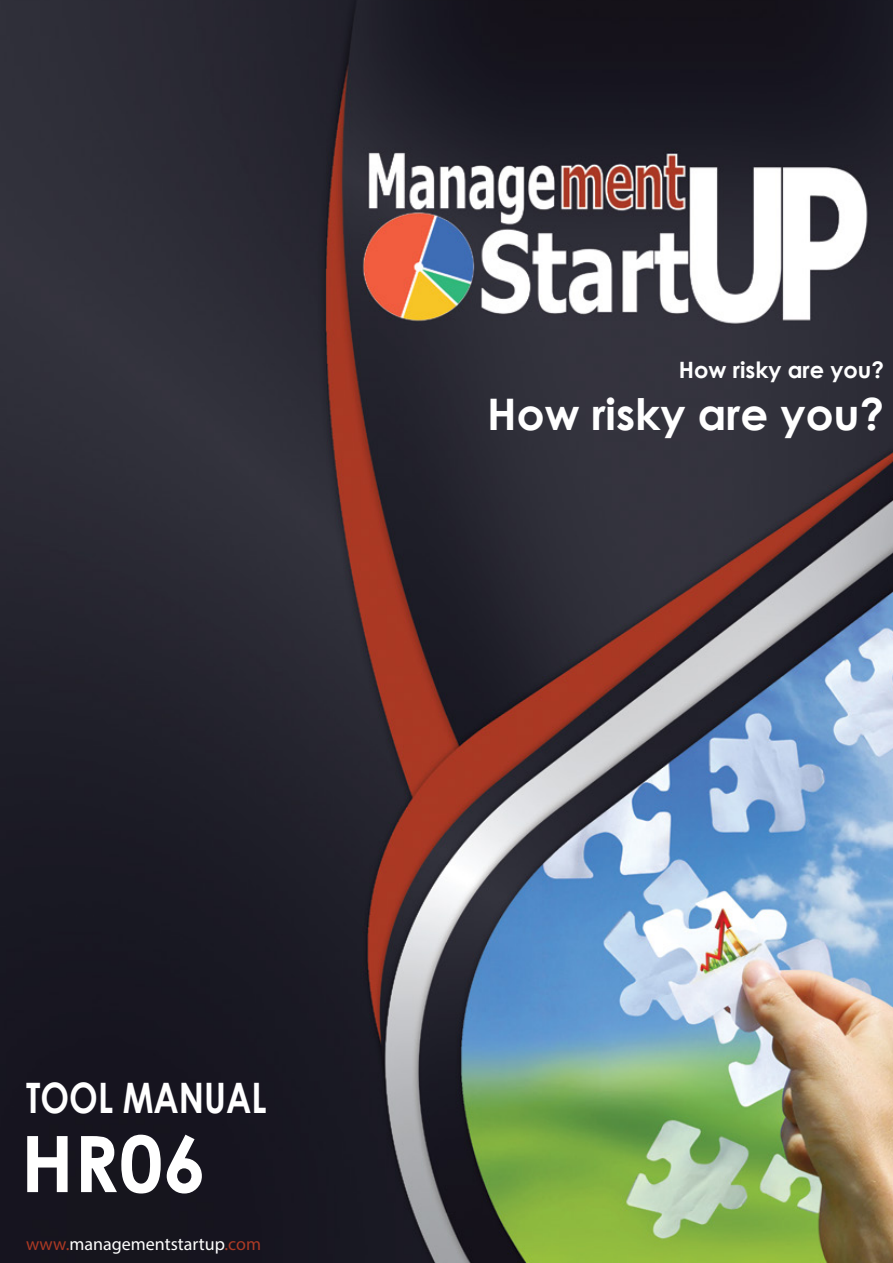
<style>
.page{position:relative;width:893px;height:1263px;background:#fff}
.page>*{position:absolute;margin:0;border:0;box-sizing:border-box;transform-origin:0 0}
.t1{font:700 78px "Century Gothic";color:#fff}
.t2{font:700 43.5px "Century Gothic";color:#fff}
.t3{font:700 42px "Century Gothic";color:#fff;scale:.82 1}
.t4{font:700 22.5px "Century Gothic";color:#fff}
.t5{font:18px "Myriad Pro";color:#fff}
.s1{color:#aa3924}
.s2{color:#ab3a25}
</style>
<div class="page">
<img style="left:0;top:0;width:893px;height:1263px">
<p class="t4" style="left:679px;top:353px;width:207px">How risky are you?</p>
<h2 class="t2" style="left:487px;top:382px;width:398px">How risky are you?</h2>
<h3 class="t3" style="left:26px;top:1066px;width:295px">TOOL MANUAL</h3>
<h1 class="t1" style="left:21px;top:1104px;width:187px">HR06</h1>
<p class="t5" style="left:26px;top:1233px;width:236px"><span class="s1">www.</span>managementstartup<span class="s2">.com</span></p>
</div>
